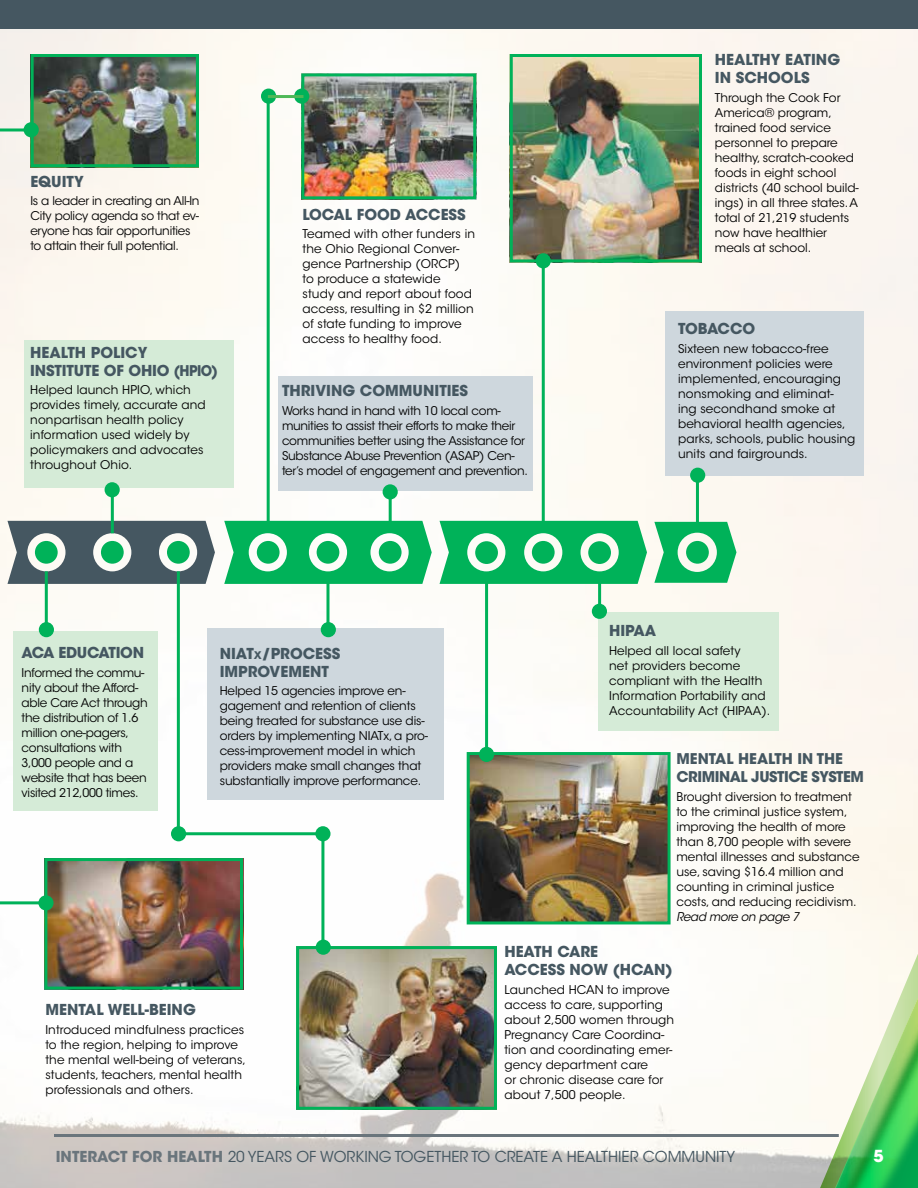
<style>
.page{position:relative;width:918px;height:1188px;background:#fff}
.page>*{position:absolute;margin:0;border:0;box-sizing:border-box;transform-origin:0 0}
.t1{font:700 16.5px "ITC Avant Garde Std";color:#fff}
.t2{font:700 15px/18px "ITC Avant Garde Std";color:#455761}
.t3{font:15px "ITC Avant Garde Std";color:#455761}
.t4{font:700 15px "ITC Avant Garde Std";letter-spacing:-.02em;color:#455761}
.t5{font:700 14.7px/18px "ITC Avant Garde Std";letter-spacing:-.03em;color:#455761}
.t6{font:12px/15px "ITC Avant Garde Std";color:#000}
.t7{font:12px/15px "ITC Avant Garde Std";letter-spacing:-.02em;color:#000}
.t8{font:italic 12px "ITC Avant Garde Std";letter-spacing:-.02em;color:#000}
.s1{font-size:14.7px}
.s2{font-size:10.5px}
.s3{font-weight:700;color:#6a757c}
</style>
<div class="page">
<img style="left:0;top:28px;width:918px;height:1160px">
<div style="left:666px;top:311px;width:198px;height:164px;background:#ced7dd"></div>
<div style="left:278px;top:376px;width:254px;height:115px;background:#ced7dd"></div>
<div style="left:207px;top:629px;width:237px;height:171px;background:#ced7dd"></div>
<hr style="left:54px;top:1134px;width:785px;height:3px;background:#6a757c">
<svg style="left:801px;top:889px;width:117px;height:299px"></svg>
<img style="left:835px;top:998px;width:83px;height:190px">
<div style="left:0;top:0;width:918px;height:28px;background:#455761"></div>
<hr style="left:267px;top:96px;width:3px;height:434px;background:#00b259">
<hr style="left:389px;top:494px;width:3px;height:36px;background:#00b259">
<svg style="left:7px;top:521px;width:208px;height:63px"></svg>
<hr style="left:111px;top:491px;width:3px;height:42px;background:#00b259">
<svg style="left:224px;top:521px;width:208px;height:63px"></svg>
<div style="left:315px;top:826px;width:16px;height:15px;background:#00b259;border-radius:50%"></div>
<hr style="left:326px;top:575px;width:3px;height:52px;background:#00b259">
<svg style="left:440px;top:521px;width:207px;height:63px"></svg>
<svg style="left:654px;top:522px;width:82px;height:61px"></svg>
<hr style="left:542px;top:260px;width:3px;height:269px;background:#00b259">
<hr style="left:696px;top:480px;width:3px;height:49px;background:#00b259">
<hr style="left:485px;top:577px;width:3px;height:174px;background:#00b259">
<hr style="left:598px;top:579px;width:3px;height:46px;background:#00b259">
<div style="left:171px;top:826px;width:15px;height:15px;background:#00b259;border-radius:50%"></div>
<div style="left:321px;top:622px;width:15px;height:15px;background:#00b259;border-radius:50%"></div>
<img style="left:48px;top:862px;width:191px;height:124px">
<div style="left:44px;top:858px;width:199px;height:132px;border:3px solid #00b259"></div>
<hr style="left:0;top:128px;width:31px;height:3px;background:#00b259">
<div style="left:38px;top:895px;width:16px;height:15px;background:#00b259;border-radius:50%"></div>
<hr style="left:0;top:901px;width:45px;height:3px;background:#00b259">
<hr style="left:183px;top:832px;width:142px;height:3px;background:#00b259">
<img style="left:300px;top:950px;width:193px;height:156px">
<div style="left:296px;top:946px;width:201px;height:164px;border:3px solid #00b259"></div>
<hr style="left:321px;top:836px;width:3px;height:110px;background:#00b259">
<div style="left:316px;top:940px;width:15px;height:15px;background:#00b259;border-radius:50%"></div>
<img style="left:35px;top:58px;width:160px;height:105px">
<div style="left:31px;top:54px;width:168px;height:113px;border:3px solid #00b259"></div>
<div style="left:383px;top:484px;width:15px;height:16px;background:#00b259;border-radius:50%"></div>
<div style="left:14px;top:632px;width:144px;height:179px;background:#d5ebd7"></div>
<div style="left:24px;top:340px;width:209px;height:148px;background:#d5ebd7"></div>
<div style="left:598px;top:612px;width:181px;height:119px;background:#d5ebd7"></div>
<div style="left:105px;top:482px;width:15px;height:15px;background:#00b259;border-radius:50%"></div>
<div style="left:39px;top:622px;width:15px;height:15px;background:#00b259;border-radius:50%"></div>
<img style="left:305px;top:77px;width:167px;height:118px">
<div style="left:301px;top:73px;width:175px;height:126px;border:3px solid #00b259"></div>
<img style="left:514px;top:58px;width:184px;height:200px">
<div style="left:510px;top:54px;width:192px;height:208px;border:3px solid #00b259"></div>
<img style="left:471px;top:756px;width:196px;height:164px">
<div style="left:467px;top:752px;width:204px;height:172px;border:3px solid #00b259"></div>
<div style="left:479px;top:747px;width:15px;height:15px;background:#00b259;border-radius:50%"></div>
<div style="left:592px;top:604px;width:15px;height:15px;background:#00b259;border-radius:50%"></div>
<div style="left:536px;top:253px;width:15px;height:15px;background:#00b259;border-radius:50%"></div>
<div style="left:261px;top:89px;width:15px;height:15px;background:#00b259;border-radius:50%"></div>
<div style="left:24px;top:122px;width:15px;height:15px;background:#00b259;border-radius:50%"></div>
<div style="left:294px;top:89px;width:15px;height:15px;background:#00b259;border-radius:50%"></div>
<div style="left:690px;top:468px;width:15px;height:15px;background:#00b259;border-radius:50%"></div>
<hr style="left:268px;top:95px;width:35px;height:3px;background:#4eb857">
<div style="left:257px;top:541px;width:23px;height:23px;background:#00b259;border-radius:50%"></div>
<div style="left:379px;top:541px;width:23px;height:23px;background:#00b259;border-radius:50%"></div>
<hr style="left:45px;top:571px;width:3px;height:56px;background:#00b259">
<div style="left:167px;top:541px;width:23px;height:23px;background:#00b259;border-radius:50%"></div>
<div style="left:101px;top:541px;width:23px;height:23px;background:#00b259;border-radius:50%"></div>
<div style="left:317px;top:541px;width:22px;height:23px;background:#00b259;border-radius:50%"></div>
<div style="left:532px;top:541px;width:23px;height:23px;background:#00b259;border-radius:50%"></div>
<div style="left:686px;top:541px;width:23px;height:23px;background:#00b259;border-radius:50%"></div>
<div style="left:475px;top:541px;width:23px;height:23px;background:#00b259;border-radius:50%"></div>
<div style="left:588px;top:541px;width:23px;height:23px;background:#00b259;border-radius:50%"></div>
<div style="left:35px;top:541px;width:23px;height:23px;background:#00b259;border-radius:50%"></div>
<hr style="left:177px;top:571px;width:3px;height:264px;background:#00b259">
<p class="t2" style="left:30px;top:172px;width:55px">EQUITY</p>
<p class="t7" style="left:30px;top:193px;width:171px">Is a leader in creating an All-In<br>City policy agenda so that ev&shy;eryone has fair opportunities to attain their full potential.</p>
<p class="t2" style="left:30px;top:343px;width:189px">HEALTH POLICY<br>INSTITUTE OF OHIO <span class="s1">(HPIO)</span></p>
<p class="t6" style="left:30px;top:382px;width:177px">Helped launch HPIO, which provides timely, accurate and nonpartisan health policy information used widely by policymakers and advocates throughout Ohio.</p>
<p class="t2" style="left:303px;top:205px;width:165px">LOCAL FOOD ACCESS</p>
<p class="t6" style="left:303px;top:226px;width:174px">Teamed with other funders in the Ohio Regional Conver&shy;gence Partnership (ORCP)<br>to produce a statewide study and report about food access, resulting in $2 million of state funding to improve access to healthy food.</p>
<p class="t2" style="left:282px;top:382px;width:188px">THRIVING COMMUNITIES</p>
<p class="t7" style="left:282px;top:403px;width:248px">Works hand in hand with 10 local com&shy;munities to assist their efforts to make their communities better using the Assistance for Substance Abuse Prevention (ASAP) Cen&shy;ter’s model of engagement and prevention.</p>
<p class="t4" style="left:22px;top:643px;width:124px">ACA EDUCATION</p>
<p class="t7" style="left:22px;top:665px;width:128px">Informed the commu&shy;nity about the Afford&shy;able Care Act through the distribution of 1.6 million one-pagers, consultations with<br>3,000 people and a website that has been visited 212,000 times.</p>
<p class="t2" style="left:220px;top:644px;width:122px">NIAT<span class="s2">x</span>/PROCESS<br>IMPROVEMENT</p>
<p class="t6" style="left:220px;top:684px;width:210px">Helped 15 agencies improve en&shy;gagement and retention of clients being treated for substance use dis&shy;orders by implementing NIATx, a pro&shy;cess-improvement model in which providers make small changes that substantially improve performance.</p>
<p class="t2" style="left:715px;top:51px;width:127px">HEALTHY EATING<br>IN SCHOOLS</p>
<p class="t6" style="left:715px;top:90px;width:145px">Through the Cook For<br>America® program, trained food service personnel to prepare healthy, scratch-cooked foods in eight school districts (40 school build&shy;ings) in all three states. A total of 21,219 students now have healthier meals at school.</p>
<p class="t2" style="left:678px;top:320px;width:79px">TOBACCO</p>
<p class="t6" style="left:678px;top:341px;width:179px">Sixteen new tobacco-free environment policies were implemented, encouraging nonsmoking and eliminat&shy;ing secondhand smoke at behavioral health agencies, parks, schools, public housing units and fairgrounds.</p>
<p class="t2" style="left:609px;top:622px;width:49px">HIPAA</p>
<p class="t6" style="left:609px;top:643px;width:163px">Helped all local safety<br>net providers become compliant with the Health<br>Information Portability and<br>Accountability Act (HIPAA).</p>
<p class="t5" style="left:677px;top:750px;width:189px">MENTAL HEALTH IN THE<br>CRIMINAL JUSTICE SYSTEM</p>
<p class="t6" style="left:677px;top:789px;width:185px">Brought diversion to treatment to the criminal justice system, improving the health of more than 8,700 people with severe mental illnesses and substance use, saving $16.4 million and counting in criminal justice costs, and reducing recidivism.</p>
<p class="t8" style="left:677px;top:909px;width:124px">Read more on page 7</p>
<p class="t2" style="left:45px;top:1001px;width:152px">MENTAL WELL-BEING</p>
<p class="t6" style="left:45px;top:1022px;width:202px">Introduced mindfulness practices to the region, helping to improve the mental well-being of veterans, students, teachers, mental health professionals and others.</p>
<p class="t2" style="left:504px;top:943px;width:170px">HEATH CARE<br>ACCESS NOW (HCAN)</p>
<p class="t6" style="left:504px;top:982px;width:171px">Launched HCAN to improve access to care, supporting about 2,500 women through<br>Pregnancy Care Coordina&shy;tion and coordinating emer&shy;gency department care<br>or chronic disease care for about 7,500 people.</p>
<p class="t3" style="left:56px;top:1148px;width:681px"><span class="s3">INTERACT FOR HEALTH</span> 20 YEARS OF WORKING TOGETHER TO CREATE A HEALTHIER COMMUNITY</p>
<h1 class="t1" style="left:874px;top:1146px;width:12px">5</h1>
</div>
